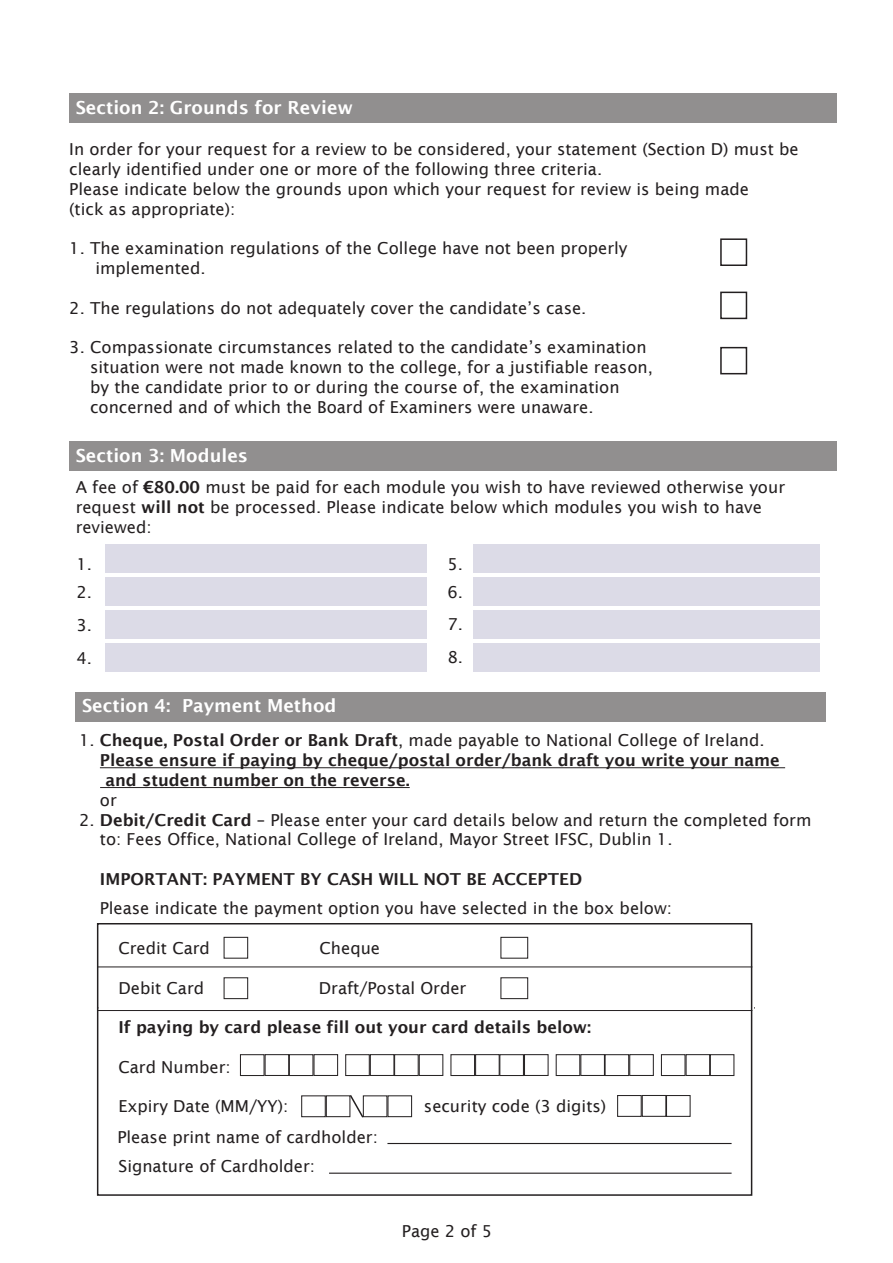
<style>
.page{position:relative;width:893px;height:1263px;background:#fff}
.page>*{position:absolute;margin:0;border:0;box-sizing:border-box;transform-origin:0 0}
.t1{font:600 18px "Lucida Sans";color:#fff}
.t2{font:16.5px/19.8px "Lucida Sans";color:#231f20}
.t3{font:600 16.5px "Lucida Sans";color:#231f20}
.s1{font-weight:600}
</style>
<div class="page">
<div style="left:69px;top:94px;width:768px;height:29px;background:#918f8f"></div>
<div style="left:720px;top:238px;width:27px;height:28px;border:2px solid #231f20"></div>
<div style="left:720px;top:292px;width:27px;height:27px;border:2px solid #231f20"></div>
<div style="left:720px;top:347px;width:27px;height:27px;border:2px solid #231f20"></div>
<div style="left:69px;top:441px;width:768px;height:30px;background:#918f8f"></div>
<div style="left:105px;top:545px;width:321px;height:28px;background:#dcdbe7"></div>
<div style="left:473px;top:545px;width:347px;height:28px;background:#dcdbe7"></div>
<div style="left:76px;top:692px;width:750px;height:29px;background:#918f8f"></div>
<hr style="left:100px;top:767px;width:685px;height:1px;background:#231f20">
<hr style="left:100px;top:787px;width:310px;height:1px;background:#231f20">
<div style="left:224px;top:937px;width:24px;height:22px;border:1px solid #231f20"></div>
<div style="left:224px;top:977px;width:24px;height:22px;border:1px solid #231f20"></div>
<div style="left:97px;top:923px;width:655px;height:273px;border:2px solid #231f20"></div>
<hr style="left:329px;top:1172px;width:403px;height:2px;background:#231f20">
<div style="left:500px;top:937px;width:28px;height:22px;border:1px solid #231f20"></div>
<div style="left:500px;top:977px;width:28px;height:22px;border:1px solid #231f20"></div>
<div style="left:265px;top:1054px;width:24px;height:22px;border:1px solid #231f20"></div>
<div style="left:240px;top:1054px;width:25px;height:22px;border:1px solid #231f20"></div>
<div style="left:313px;top:1054px;width:25px;height:22px;border:1px solid #231f20"></div>
<div style="left:289px;top:1054px;width:24px;height:22px;border:1px solid #231f20"></div>
<div style="left:370px;top:1054px;width:24px;height:22px;border:1px solid #231f20"></div>
<div style="left:345px;top:1054px;width:25px;height:22px;border:1px solid #231f20"></div>
<div style="left:419px;top:1054px;width:24px;height:22px;border:1px solid #231f20"></div>
<div style="left:394px;top:1054px;width:25px;height:22px;border:1px solid #231f20"></div>
<div style="left:475px;top:1054px;width:25px;height:22px;border:1px solid #231f20"></div>
<div style="left:450px;top:1054px;width:25px;height:22px;border:1px solid #231f20"></div>
<div style="left:524px;top:1054px;width:25px;height:22px;border:1px solid #231f20"></div>
<div style="left:499px;top:1054px;width:25px;height:22px;border:1px solid #231f20"></div>
<div style="left:580px;top:1054px;width:25px;height:22px;border:1px solid #231f20"></div>
<div style="left:556px;top:1054px;width:24px;height:22px;border:1px solid #231f20"></div>
<div style="left:629px;top:1054px;width:25px;height:22px;border:1px solid #231f20"></div>
<div style="left:605px;top:1054px;width:24px;height:22px;border:1px solid #231f20"></div>
<div style="left:686px;top:1054px;width:24px;height:22px;border:1px solid #231f20"></div>
<div style="left:661px;top:1054px;width:25px;height:22px;border:1px solid #231f20"></div>
<div style="left:710px;top:1054px;width:24px;height:22px;border:1px solid #231f20"></div>
<div style="left:326px;top:1095px;width:24px;height:22px;border:1px solid #231f20"></div>
<div style="left:301px;top:1095px;width:25px;height:22px;border:1px solid #231f20"></div>
<div style="left:387px;top:1095px;width:25px;height:22px;border:1px solid #231f20"></div>
<div style="left:363px;top:1095px;width:24px;height:22px;border:1px solid #231f20"></div>
<svg style="left:348px;top:1095px;width:17px;height:23px"></svg>
<div style="left:642px;top:1095px;width:24px;height:22px;border:1px solid #231f20"></div>
<div style="left:617px;top:1095px;width:25px;height:22px;border:1px solid #231f20"></div>
<div style="left:666px;top:1095px;width:25px;height:22px;border:1px solid #231f20"></div>
<hr style="left:98px;top:967px;width:654px;height:1px;background:#231f20">
<hr style="left:98px;top:1010px;width:654px;height:1px;background:#231f20">
<hr style="left:387px;top:1143px;width:345px;height:1px;background:#231f20">
<div style="left:105px;top:578px;width:321px;height:28px;background:#dcdbe7"></div>
<div style="left:473px;top:578px;width:347px;height:28px;background:#dcdbe7"></div>
<div style="left:105px;top:611px;width:321px;height:28px;background:#dcdbe7"></div>
<div style="left:473px;top:611px;width:347px;height:28px;background:#dcdbe7"></div>
<div style="left:105px;top:644px;width:321px;height:28px;background:#dcdbe7"></div>
<div style="left:473px;top:644px;width:347px;height:28px;background:#dcdbe7"></div>
<p class="t1" style="left:76px;top:97px;width:279px">Section 2: Grounds for Review</p>
<p class="t2" style="left:69px;top:139px;width:731px">In order for your request for a review to be considered, your statement (Section D) must be clearly identified under one or more of the following three criteria.</p>
<p class="t2" style="left:69px;top:179px;width:681px">Please indicate below the grounds upon which your request for review is being made</p>
<p class="t2" style="left:69px;top:199px;width:168px">(tick as appropriate):</p>
<p class="t2" style="left:69px;top:238px;width:560px">1. The examination regulations of the College have not been properly</p>
<p class="t2" style="left:95px;top:258px;width:112px">implemented.</p>
<p class="t2" style="left:69px;top:298px;width:519px">2. The regulations do not adequately cover the candidate’s case.</p>
<p class="t2" style="left:69px;top:337px;width:579px">3. Compassionate circumstances related to the candidate’s examination</p>
<p class="t2" style="left:90px;top:357px;width:564px">situation were not made known to the college, for a justifiable reason,</p>
<p class="t2" style="left:90px;top:377px;width:531px">by the candidate prior to or during the course of, the examination</p>
<p class="t2" style="left:90px;top:397px;width:505px">concerned and of which the Board of Examiners were unaware.</p>
<p class="t1" style="left:76px;top:445px;width:174px">Section 3: Modules</p>
<p class="t2" style="left:76px;top:477px;width:711px">A fee of <span class="s1">€80.00</span> must be paid for each module you wish to have reviewed otherwise your request <span class="s1">will not</span> be processed. Please indicate below which modules you wish to have</p>
<p class="t2" style="left:76px;top:517px;width:77px">reviewed:</p>
<p class="t2" style="left:77px;top:555px;width:17px">1.</p>
<p class="t2" style="left:77px;top:582px;width:17px">2.</p>
<p class="t2" style="left:77px;top:615px;width:17px">3.</p>
<p class="t2" style="left:447px;top:555px;width:17px">5.</p>
<p class="t2" style="left:447px;top:582px;width:17px">6.</p>
<p class="t2" style="left:447px;top:614px;width:17px">7.</p>
<p class="t2" style="left:447px;top:647px;width:17px">8.</p>
<p class="t2" style="left:77px;top:648px;width:17px">4.</p>
<p class="t1" style="left:82px;top:695px;width:256px">Section 4: Payment Method</p>
<p class="t2" style="left:79px;top:730px;width:687px">1. <span class="s1">Cheque, Postal Order or Bank Draft</span>, made payable to National College of Ireland.</p>
<p class="t3" style="left:100px;top:751px;width:681px">Please ensure if paying by cheque/postal order/bank draft you write your name</p>
<p class="t3" style="left:105px;top:771px;width:306px">and student number on the reverse.</p>
<p class="t2" style="left:100px;top:790px;width:18px">or</p>
<p class="t2" style="left:79px;top:810px;width:734px">2. <span class="s1">Debit/Credit Card</span> – Please enter your card details below and return the completed form</p>
<p class="t2" style="left:100px;top:829px;width:574px">to: Fees Office, National College of Ireland, Mayor Street IFSC, Dublin 1.</p>
<p class="t3" style="left:100px;top:870px;width:484px">IMPORTANT: PAYMENT BY CASH WILL NOT BE ACCEPTED</p>
<p class="t2" style="left:100px;top:898px;width:574px">Please indicate the payment option you have selected in the box below:</p>
<p class="t2" style="left:118px;top:938px;width:93px">Credit Card</p>
<p class="t2" style="left:319px;top:938px;width:62px">Cheque</p>
<p class="t2" style="left:118px;top:978px;width:87px">Debit Card</p>
<p class="t2" style="left:319px;top:978px;width:149px">Draft/Postal Order</p>
<p class="t3" style="left:118px;top:1018px;width:474px">If paying by card please fill out your card details below:</p>
<p class="t2" style="left:118px;top:1057px;width:114px">Card Number:</p>
<p class="t2" style="left:118px;top:1096px;width:171px">Expiry Date (MM/YY):</p>
<p class="t2" style="left:424px;top:1096px;width:184px">security code (3 digits)</p>
<p class="t2" style="left:117px;top:1127px;width:262px">Please print name of cardholder:</p>
<p class="t2" style="left:118px;top:1156px;width:198px">Signature of Cardholder:</p>
<p class="t2" style="left:402px;top:1221px;width:92px">Page 2 of 5</p>
</div>
